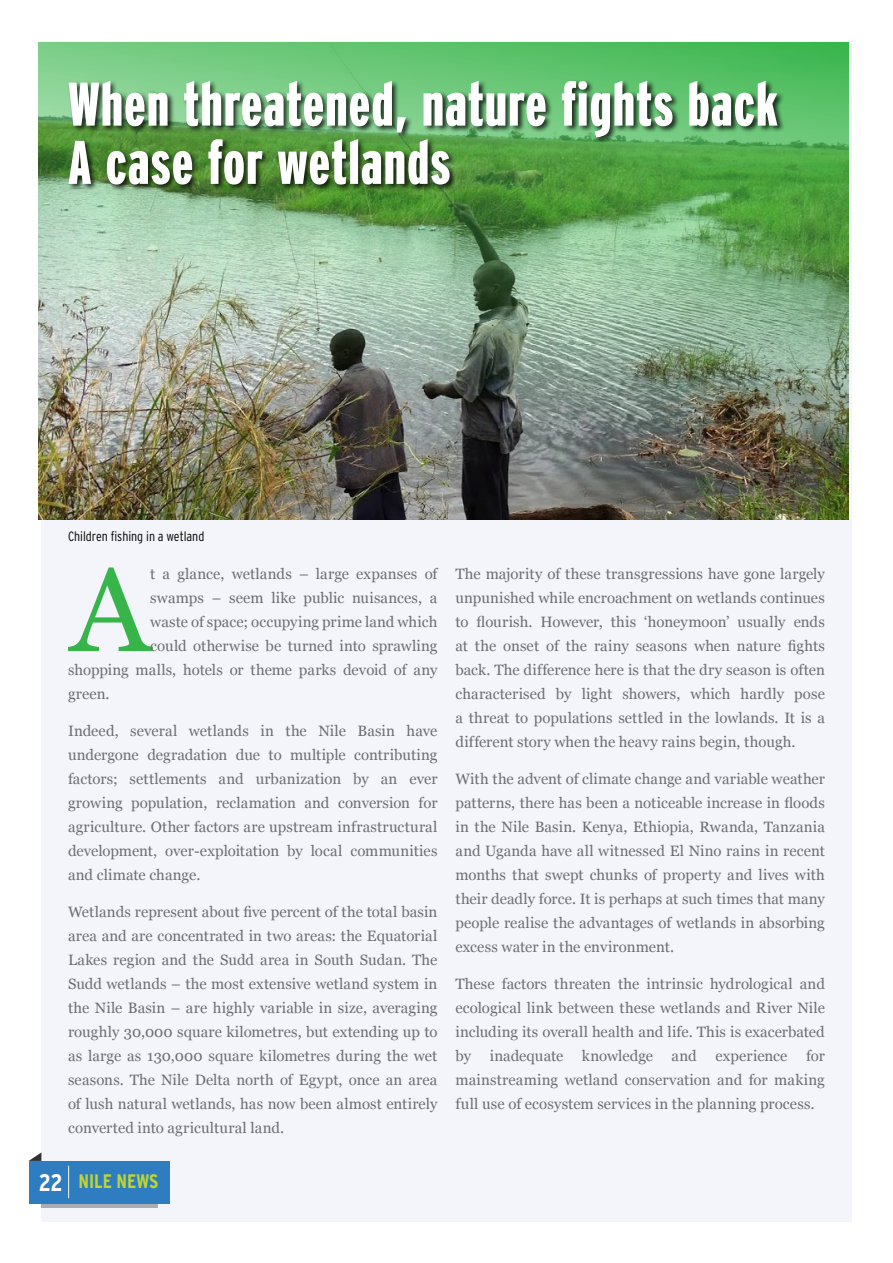
<style>
.page{position:relative;width:893px;height:1263px;background:#fff}
.page>*{position:absolute;margin:0;border:0;box-sizing:border-box;transform-origin:0 0}
.t1{font:118.95px "Georgia";color:#38b54a}
.t2{font:61.5px/58.2px "Interstate Black Comp";letter-spacing:.02em;color:#fff}
.t3{font:700 condensed 19.5px "Interstate";color:#bfd630}
.t4{font:15px/24px "Georgia";letter-spacing:.005em;color:#6d6e71;text-align:justify}
.t5{font:300 condensed 13.5px "Interstate";color:#000}
.s1{font-size:24px;color:#fff}
</style>
<div class="page">
<div style="left:41px;top:41px;width:810px;height:1180px;background:#f4f5fa"></div>
<svg style="left:41px;top:1203px;width:116px;height:5px"></svg>
<div style="left:29px;top:1161px;width:140px;height:42px;background:#2f7dc1"></div>
<svg style="left:29px;top:1152px;width:12px;height:9px"></svg>
<hr style="left:68px;top:1166px;width:1px;height:32px;background:#eff5d5">
<img style="left:39px;top:43px;width:810px;height:472px">
<div style="left:67px;top:80px;width:718px;height:112px;background:#000;opacity:.75"></div>
<h2 class="t2" style="left:68px;top:75px;width:711px">When threatened, nature fights back<br>A case for wetlands</h2>
<p class="t5" style="left:68px;top:529px;width:138px">Children fishing in a wetland</p>
<h1 class="t1" style="left:70px;top:543px;width:81px">A</h1>
<p class="t4" style="left:150px;top:562px;width:289px">t a glance, wetlands – large expanses of</p>
<p class="t4" style="left:150px;top:586px;width:289px">swamps – seem like public nuisances, a</p>
<p class="t4" style="left:150px;top:610px;width:289px">waste of space; occupying prime land which</p>
<p class="t4" style="left:150px;top:634px;width:289px">could otherwise be turned into sprawling</p>
<p class="t4" style="left:68px;top:658px;width:371px">shopping malls, hotels or theme parks devoid of any</p>
<p class="t4" style="left:68px;top:682px;width:43px">green.</p>
<p class="t4" style="left:68px;top:719px;width:371px">Indeed, several wetlands in the Nile Basin have undergone degradation due to multiple contributing factors; settlements and urbanization by an ever growing population, reclamation and conversion for agriculture. Other factors are upstream infrastructural development, over-exploitation by local communities and climate change.</p>
<p class="t4" style="left:68px;top:899px;width:371px">Wetlands represent about five percent of the total basin area and are concentrated in two areas: the Equatorial Lakes region and the Sudd area in South Sudan. The Sudd wetlands – the most extensive wetland system in the Nile Basin – are highly variable in size, averaging roughly 30,000 square kilometres, but extending up to as large as 130,000 square kilometres during the wet seasons. The Nile Delta north of Egypt, once an area of lush natural wetlands, has now been almost entirely converted into agricultural land.</p>
<h3 class="t3" style="left:39px;top:1171px;width:121px"><span class="s1">22</span> NILE NEWS</h3>
<p class="t4" style="left:455px;top:562px;width:371px">The majority of these transgressions have gone largely unpunished while encroachment on wetlands continues to flourish. However, this ‘honeymoon’ usually ends at the onset of the rainy seasons when nature fights back. The difference here is that the dry season is often characterised by light showers, which hardly pose a threat to populations settled in the lowlands. It is a different story when the heavy rains begin, though.</p>
<p class="t4" style="left:455px;top:767px;width:371px">With the advent of climate change and variable weather patterns, there has been a noticeable increase in floods in the Nile Basin. Kenya, Ethiopia, Rwanda, Tanzania and Uganda have all witnessed El Nino rains in recent months that swept chunks of property and lives with their deadly force. It is perhaps at such times that many people realise the advantages of wetlands in absorbing excess water in the environment.</p>
<p class="t4" style="left:455px;top:971px;width:371px">These factors threaten the intrinsic hydrological and ecological link between these wetlands and River Nile including its overall health and life. This is exacerbated by inadequate knowledge and experience for mainstreaming wetland conservation and for making full use of ecosystem services in the planning process.</p>
</div>
